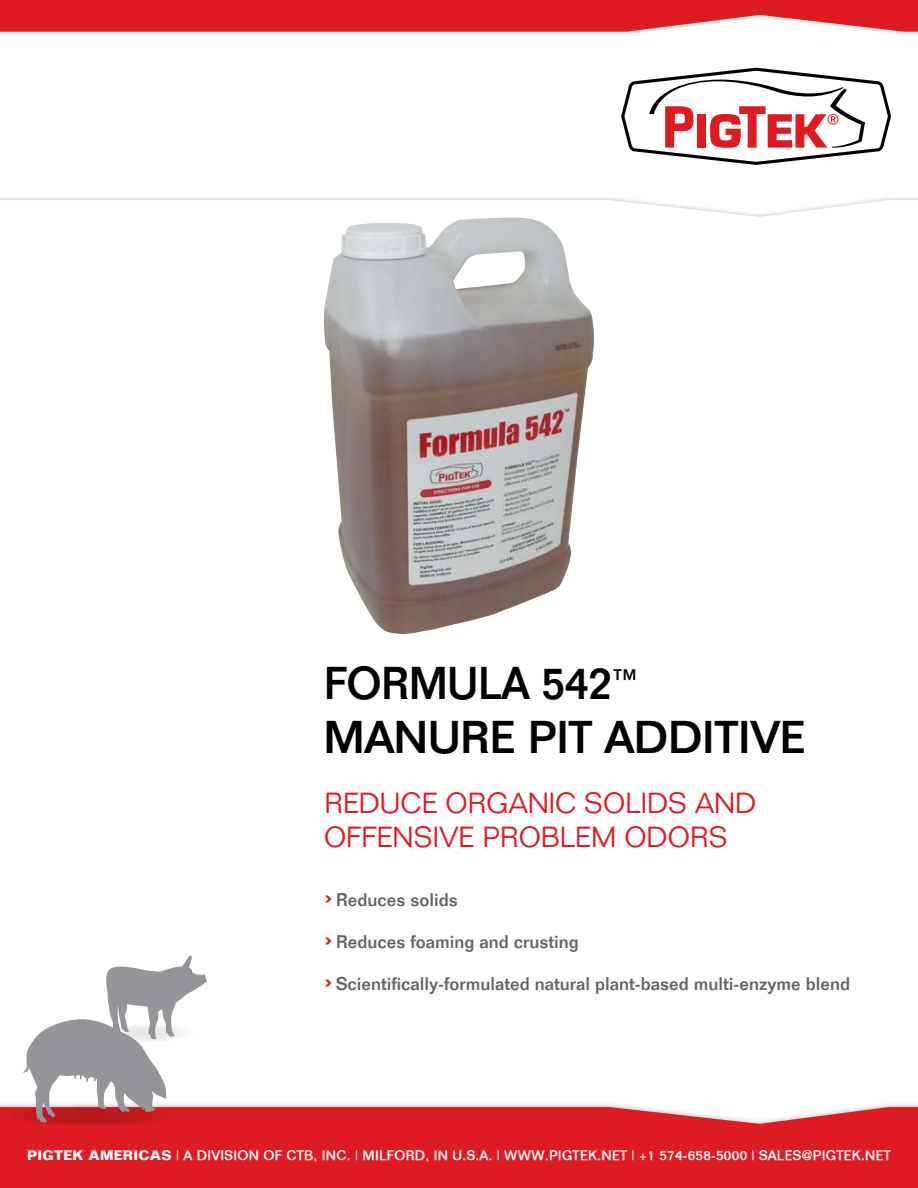
<style>
.page{position:relative;width:918px;height:1188px;background:#fff}
.page>*{position:absolute;margin:0;border:0;box-sizing:border-box;transform-origin:0 0}
.t1{font:500 45px/54px "Folio Std";color:#000;scale:.95 1}
.t2{font:300 28.5px/34.2px "Folio Std";color:#df1b22}
.t3{font:500 18px "Folio Std";color:#636466}
.t4{font:500 13.5px "Folio";letter-spacing:.025em;color:#fff}
.s1{font-size:30px;color:#df1b22}
.s2{font-family:"Folio Std";font-weight:700}
</style>
<div class="page">
<div style="left:0;top:0;width:918px;height:38px;background:#000;opacity:.25"></div>
<svg style="left:0;top:0;width:918px;height:32px;background:#e12e34"></svg>
<div style="left:0;top:1102px;width:918px;height:86px;background:#000;opacity:.25"></div>
<div style="left:0;top:1107px;width:918px;height:81px;background:#df1b22"></div>
<div style="left:3px;top:1105px;width:173px;height:21px;background:#d21920;border-radius:50%"></div>
<svg style="left:22px;top:955px;width:185px;height:168px"></svg>
<svg style="left:621px;top:68px;width:270px;height:97px"></svg>
<img style="left:324px;top:217px;width:270px;height:417px">
<h1 class="t1" style="left:324px;top:656px;width:509px">FORMULA 542<sup>™<br></sup>MANURE PIT ADDITIVE</h1>
<h2 class="t2" style="left:324px;top:786px;width:434px">REDUCE ORGANIC SOLIDS AND<br>OFFENSIVE PROBLEM ODORS</h2>
<p class="t3" style="left:324px;top:888px;width:135px"><span class="s1">›</span> Reduces solids</p>
<p class="t3" style="left:324px;top:930px;width:256px"><span class="s1">›</span> Reduces foaming and crusting</p>
<p class="t3" style="left:324px;top:972px;width:528px"><span class="s1">›</span> Scientifically-formulated natural plant-based multi-enzyme blend</p>
<p class="t4" style="left:27px;top:1147px;width:865px"><span class="s2">PIGTEK AMERICAS</span> | A DIVISION OF CTB, INC. | MILFORD, IN U.S.A. | WWW.PIGTEK.NET | +1 574-658-5000 | SALES@PIGTEK.NET</p>
</div>
